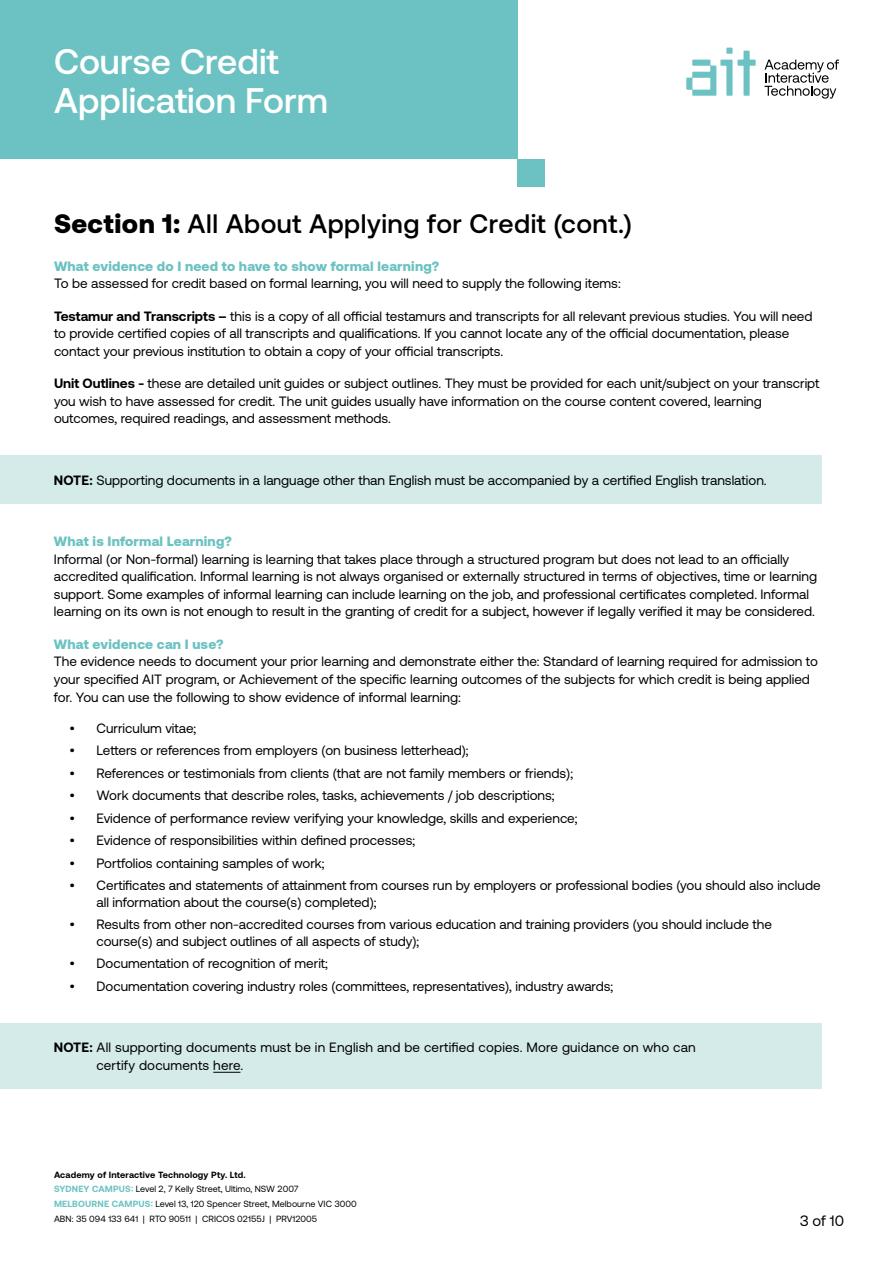
<style>
.page{position:relative;width:893px;height:1263px;background:#fff}
.page>*{position:absolute;margin:0;border:0;box-sizing:border-box;transform-origin:0 0}
.t1{font:500 35.55px/39.2px "Aeonik";color:#fff}
.t2{font:500 26.7px "Aeonik";letter-spacing:.02em;color:#000}
.t3{font:15px "Aeonik";color:#000}
.t4{font:13.5px/17.5px "Aeonik";color:#000}
.t5{font:900 13.5px "Aeonik";letter-spacing:.015em;color:#6cc2c2}
.t6{font:9px/14.7px "Aeonik";letter-spacing:.005em;color:#000}
.s1{font-weight:900}
.s2{font-weight:700}
.s3{font-weight:700;color:#6cc2c2}
</style>
<div class="page">
<svg style="left:686px;top:48px;width:46px;height:48px"></svg>
<svg style="left:738px;top:51px;width:18px;height:45px"></svg>
<svg style="left:764px;top:60px;width:75px;height:39px"></svg>
<div style="left:0;top:0;width:518px;height:159px;background:#6cc2c2"></div>
<div style="left:518px;top:159px;width:27px;height:27px;background:#6cc2c2"></div>
<div style="left:0;top:455px;width:821px;height:49px;background:#d4ebea"></div>
<div style="left:0;top:1023px;width:821px;height:66px;background:#d4ebea"></div>
<svg style="left:213px;top:1072px;width:27px;height:1px"></svg>
<h1 class="t1" style="left:54px;top:42px;width:275px">Course Credit<br>Application Form</h1>
<h2 class="t2" style="left:54px;top:209px;width:579px"><span class="s1">Section 1:</span> All About Applying for Credit (cont.)</h2>
<p class="t5" style="left:54px;top:258px;width:387px">What evidence do I need to have to show formal learning?</p>
<p class="t4" style="left:54px;top:275px;width:568px">To be assessed for credit based on formal learning, you will need to supply the following items:</p>
<p class="t4" style="left:54px;top:307px;width:760px"><span class="s2">Testamur and Transcripts –</span> this is a copy of all official testamurs and transcripts for all relevant previous studies. You will need to provide certified copies of all transcripts and qualifications. If you cannot locate any of the official documentation, please contact your previous institution to obtain a copy of your official transcripts.</p>
<p class="t4" style="left:54px;top:375px;width:767px"><span class="s2">Unit Outlines -</span> these are detailed unit guides or subject outlines. They must be provided for each unit/subject on your transcript you wish to have assessed for credit. The unit guides usually have information on the course content covered, learning outcomes, required readings, and assessment methods.</p>
<p class="t4" style="left:54px;top:471px;width:714px"><span class="s2">NOTE:</span> Supporting documents in a language other than English must be accompanied by a certified English translation.</p>
<p class="t5" style="left:54px;top:534px;width:179px">What is Informal Learning?</p>
<p class="t4" style="left:54px;top:550px;width:765px">Informal (or Non-formal) learning is learning that takes place through a structured program but does not lead to an officially accredited qualification. Informal learning is not always organised or externally structured in terms of objectives, time or learning support. Some examples of informal learning can include learning on the job, and professional certificates completed. Informal learning on its own is not enough to result in the granting of credit for a subject, however if legally verified it may be considered.</p>
<p class="t5" style="left:54px;top:636px;width:171px">What evidence can I use?</p>
<p class="t4" style="left:54px;top:653px;width:765px">The evidence needs to document your prior learning and demonstrate either the: Standard of learning required for admission to your specified AIT program, or Achievement of the specific learning outcomes of the subjects for which credit is being applied for. You can use the following to show evidence of informal learning:</p>
<p class="t4" style="left:70px;top:719px;width:128px">• Curriculum vitae;</p>
<p class="t4" style="left:70px;top:742px;width:401px">• Letters or references from employers (on business letterhead);</p>
<p class="t4" style="left:70px;top:764px;width:505px">• References or testimonials from clients (that are not family members or friends);</p>
<p class="t4" style="left:70px;top:787px;width:487px">• Work documents that describe roles, tasks, achievements / job descriptions;</p>
<p class="t4" style="left:70px;top:809px;width:510px">• Evidence of performance review verifying your knowledge, skills and experience;</p>
<p class="t4" style="left:70px;top:832px;width:347px">• Evidence of responsibilities within defined processes;</p>
<p class="t4" style="left:70px;top:854px;width:257px">• Portfolios containing samples of work;</p>
<p class="t4" style="left:97px;top:877px;width:726px;line-height:16.5px;text-indent:-27px">• Certificates and statements of attainment from courses run by employers or professional bodies (you should also include all information about the course(s) completed);</p>
<p class="t4" style="left:97px;top:916px;width:677px;line-height:16.5px;text-indent:-27px">• Results from other non-accredited courses from various education and training providers (you should include the course(s) and subject outlines of all aspects of study);</p>
<p class="t4" style="left:70px;top:954px;width:260px">• Documentation of recognition of merit;</p>
<p class="t4" style="left:70px;top:977px;width:545px">• Documentation covering industry roles (committees, representatives), industry awards;</p>
<p class="t4" style="left:96px;top:1038px;width:601px;text-indent:-43px"><span class="s2">NOTE:</span> All supporting documents must be in English and be certified copies. More guidance on who can certify documents here.</p>
<p class="t6" style="left:54px;top:1167px;width:304px"><span class="s2">Academy of Interactive Technology Pty. Ltd.<br></span><span class="s3">SYDNEY CAMPUS:</span> Level 2, 7 Kelly Street, Ultimo, NSW 2007<br><span class="s3">MELBOURNE CAMPUS:</span> Level 13, 120 Spencer Street, Melbourne VIC 3000<br>ABN: 35 094 133 641 | RTO 90511 | CRICOS 02155J | PRV12005</p>
<p class="t3" style="left:800px;top:1212px;width:46px">3 of 10</p>
</div>
